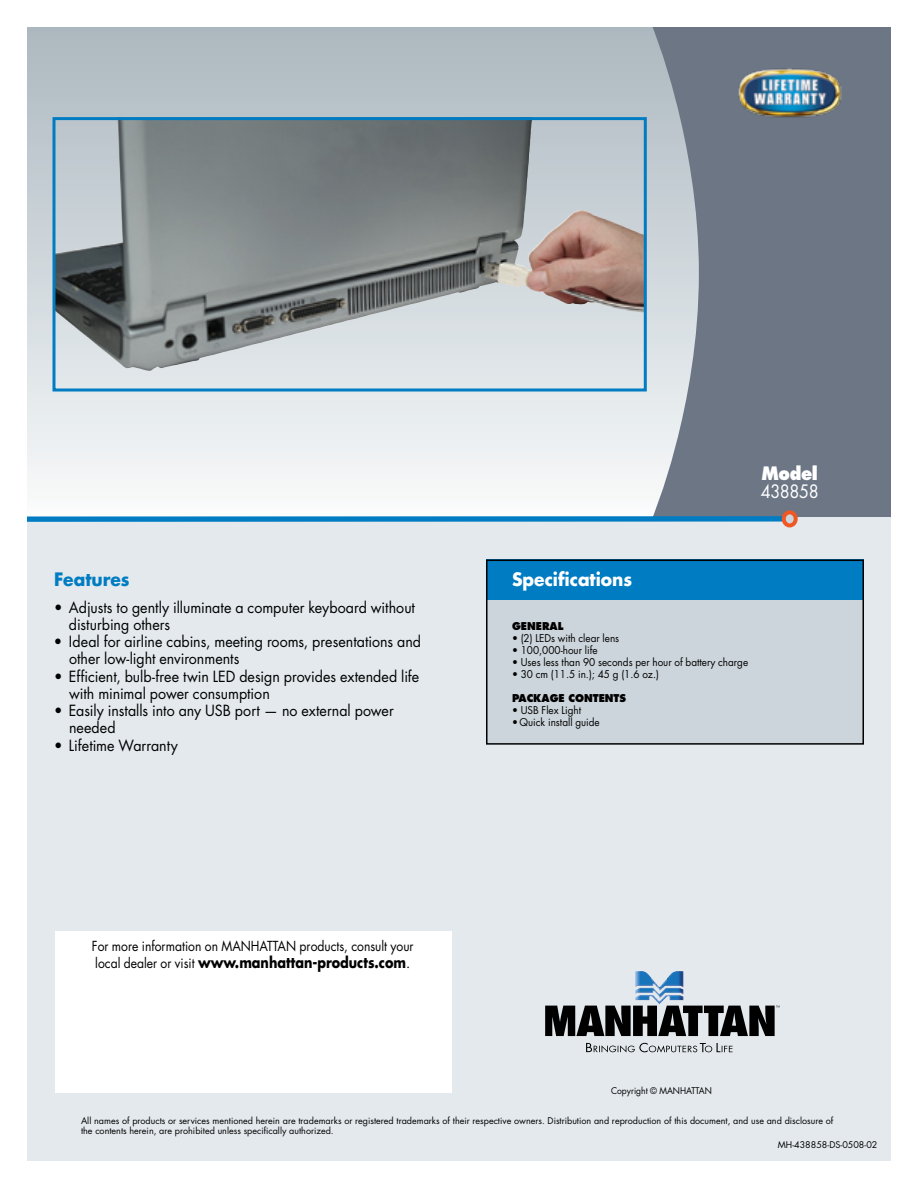
<style>
.page{position:relative;width:918px;height:1188px;background:#fff}
.page>*{position:absolute;margin:0;border:0;box-sizing:border-box;transform-origin:0 0}
.t1{font:700 18px "Futura Std";color:#fff;scale:.95 1}
.t2{font:700 18px "Futura Std";color:#007cc2;scale:.95 1}
.t3{font:18px "Futura Std";letter-spacing:-.025em;color:#fff;scale:.9 1}
.t4{font:800 18px "Futura Std";color:#fff;scale:.9 1}
.t5{font:15px/17.2px "Futura Std";color:#000;scale:.95 1}
.t6{font:700 15px "Futura Std";color:#000;scale:.85 1}
.t7{font:13.5px "Futura Std";color:#000;scale:.9 1}
.t8{font:10.5px "Futura Std";color:#000;scale:.95 1}
.t9{font:800 10.5px "Futura Std";color:#000;scale:.95 1}
.t10{font:9px/10.5px "Futura Std";color:#000}
.t11{font:9px "Futura Std";color:#000;scale:.95 1}
.s1{font-weight:400;font-size:13.5px}
.s2{font-weight:400}
</style>
<div class="page">
<div style="left:27px;top:27px;width:675px;height:492px;background:linear-gradient(to bottom,#abb7bf,#f8fafb)"></div>
<svg style="left:652px;top:27px;width:239px;height:491px;background:#7a8391"></svg>
<div style="left:27px;top:518px;width:864px;height:643px;background:#e3e9ec"></div>
<div style="left:487px;top:560px;width:377px;height:184px;background:#ccd5db"></div>
<div style="left:27px;top:516px;width:756px;height:6px;background:#007cc2"></div>
<div style="left:784px;top:512px;width:12px;height:13px;background:#ccd5db;border-radius:50%"></div>
<div style="left:782px;top:510px;width:16px;height:17px;border:4px solid #f15722;border-radius:50%"></div>
<div style="left:486px;top:560px;width:378px;height:40px;background:#007cc2"></div>
<div style="left:486px;top:560px;width:378px;height:185px;border:2px solid #000"></div>
<div style="left:55px;top:931px;width:396px;height:162px;background:#fff"></div>
<img style="left:738px;top:68px;width:103px;height:50px">
<svg style="left:545px;top:1006px;width:235px;height:30px"></svg>
<img style="left:635px;top:971px;width:49px;height:33px">
<svg style="left:586px;top:1043px;width:147px;height:9px"></svg>
<img style="left:56px;top:121px;width:587px;height:250px">
<div style="left:52px;top:117px;width:595px;height:275px;border:3px solid #007cc2"></div>
<p class="t2" style="left:54px;top:568px;width:81px">Features</p>
<p class="t5" style="left:69px;top:599px;width:366px;text-indent:-15px">• Adjusts to gently illuminate a computer keyboard without disturbing others</p>
<p class="t5" style="left:69px;top:633px;width:372px;text-indent:-15px">• Ideal for airline cabins, meeting rooms, presentations and other low-light environments</p>
<p class="t5" style="left:69px;top:668px;width:370px;text-indent:-15px">• Efficient, bulb-free twin LED design provides extended life with minimal power consumption</p>
<p class="t5" style="left:69px;top:702px;width:344px;text-indent:-15px">• Easily installs into any USB port — no external power needed</p>
<p class="t5" style="left:54px;top:737px;width:132px">• Lifetime Warranty</p>
<p class="t7" style="left:92px;top:938px;width:359px">For more information on MANHATTAN products, consult your</p>
<p class="t6" style="left:95px;top:952px;width:372px"><span class="s1">local dealer or visit</span> www.manhattan-products.com<span class="s2">.</span></p>
<p class="t4" style="left:761px;top:462px;width:64px">MODEL</p>
<p class="t3" style="left:761px;top:480px;width:66px">438858</p>
<p class="t1" style="left:512px;top:567px;width:128px">Specifications</p>
<p class="t9" style="left:512px;top:619px;width:54px">GENERAL</p>
<p class="t8" style="left:512px;top:631px;width:114px">• (2) LEDs with clear lens</p>
<p class="t8" style="left:512px;top:643px;width:92px">• 100,000-hour life</p>
<p class="t8" style="left:512px;top:655px;width:250px">• Uses less than 90 seconds per hour of battery charge</p>
<p class="t8" style="left:512px;top:667px;width:156px">• 30 cm (11.5 in.); 45 g (1.6 oz.)</p>
<p class="t9" style="left:512px;top:691px;width:120px">PACKAGE CONTENTS</p>
<p class="t8" style="left:512px;top:703px;width:74px">• USB Flex Light</p>
<p class="t8" style="left:512px;top:715px;width:94px">• Quick install guide</p>
<p class="t11" style="left:611px;top:1084px;width:108px">Copyright © MANHATTAN</p>
<p class="t10" style="left:81px;top:1115px;width:754px">All names of products or services mentioned herein are trademarks or registered trademarks of their respective owners. Distribution and reproduction of this document, and use and disclosure of the contents herein, are prohibited unless specifically authorized.</p>
<p class="t10" style="left:778px;top:1139px;width:101px">MH-438858-DS-0508-02</p>
</div>
